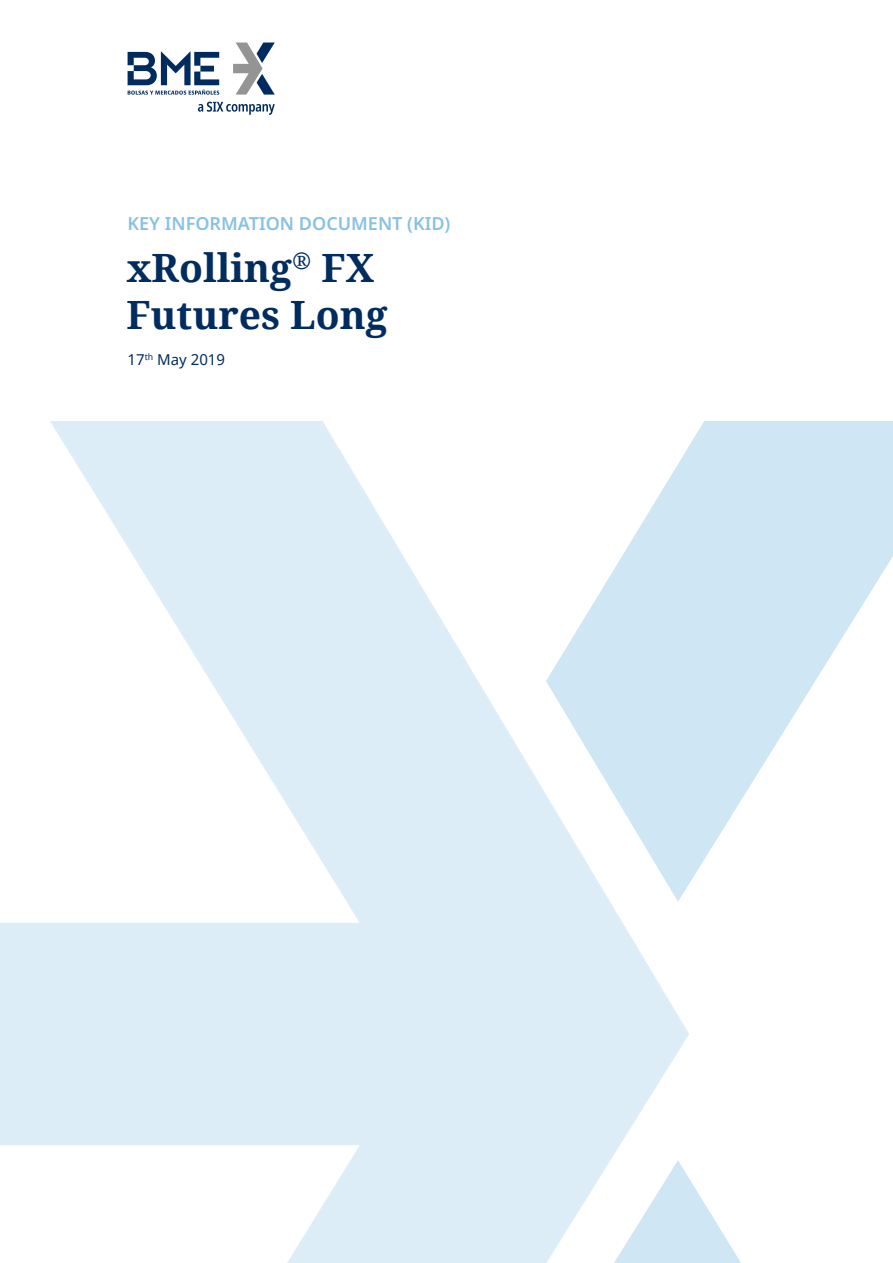
<style>
.page{position:relative;width:893px;height:1263px;background:#fff}
.page>*{position:absolute;margin:0;border:0;box-sizing:border-box;transform-origin:0 0}
.t1{font:700 39px/46.8px "Noto Serif";color:#002c5f}
.t2{font:600 18px "Noto Sans";color:#88c1e4}
.t3{font:15px "Noto Sans";color:#002c5f}
</style>
<div class="page">
<svg style="left:198px;top:102px;width:77px;height:13px"></svg>
<svg style="left:233px;top:43px;width:42px;height:52px"></svg>
<svg style="left:128px;top:51px;width:91px;height:44px"></svg>
<p class="t2" style="left:128px;top:213px;width:324px">KEY INFORMATION DOCUMENT (KID)</p>
<h1 class="t1" style="left:126px;top:243px;width:263px">xRolling<sup>®</sup> FX<br>Futures Long</h1>
<p class="t3" style="left:128px;top:349px;width:99px">17<sup>th</sup> May 2019</p>
</div>
